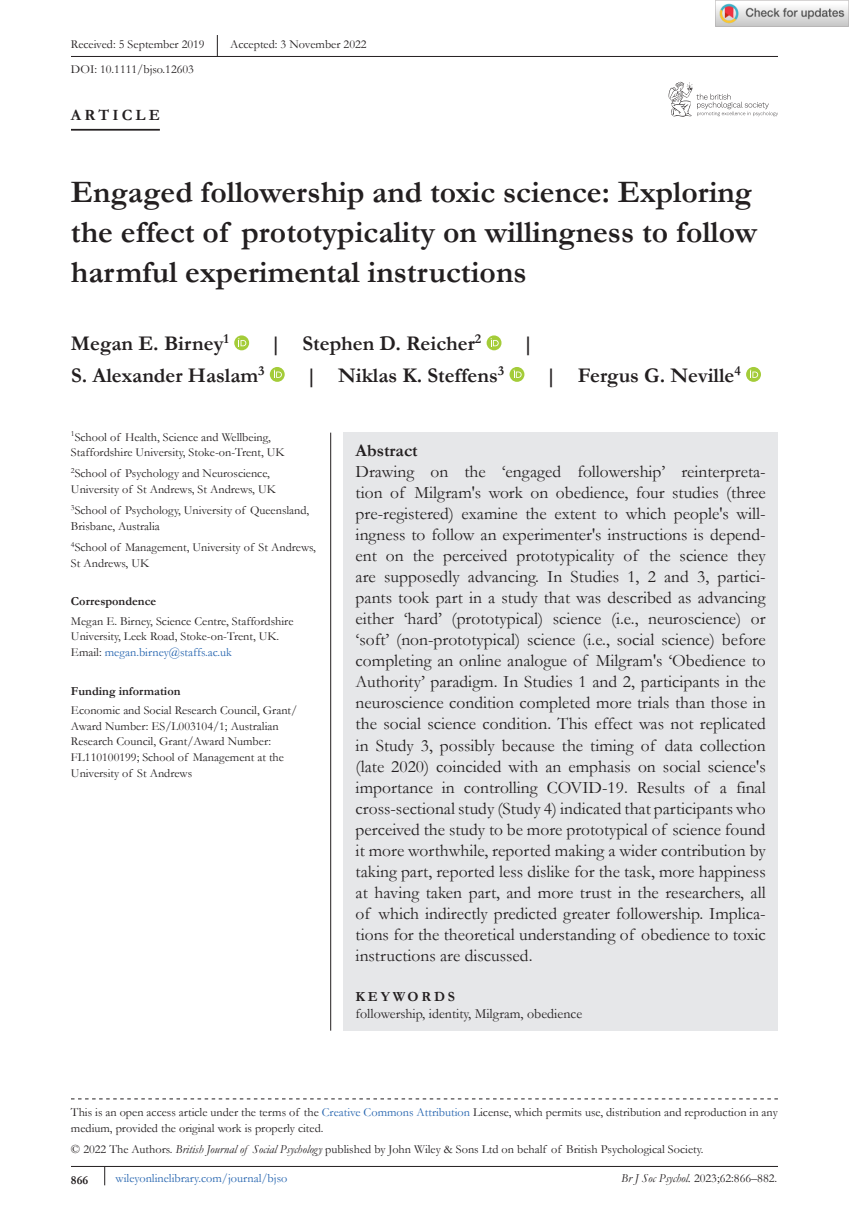
<style>
.page{position:relative;width:849px;height:1221px;background:#fff}
.page>*{position:absolute;margin:0;border:0;box-sizing:border-box;transform-origin:0 0}
.t1{font:700 31.5px/40.2px "Garamond";color:#231f20}
.t2{font:700 21px "Garamond";color:#231f20}
.t3{font:17.5px/21px "Garamond";color:#231f20;text-align:justify}
.t4{font:700 17.5px "Garamond";color:#231f20}
.t5{font:700 15.75px "Garamond";letter-spacing:.2em;color:#231f20}
.t6{font:14px "Garamond";color:#231f20}
.t7{font:700 14px "Garamond";letter-spacing:.2em;color:#231f20}
.t8{font:12.25px/15.8px "Garamond";color:#231f20}
.t9{font:700 12.25px "Garamond";color:#231f20}
.t10{font:12.25px "Garamond";color:#2564af}
.s1{color:#2564af}
.s2{font-style:italic}
</style>
<div class="page">
<div style="left:343px;top:432px;width:434px;height:598px;background:#e6e7e9"></div>
<hr style="left:71px;top:56px;width:706px;height:1px;background:#231f20">
<hr style="left:71px;top:129px;width:89px;height:2px;background:#231f20">
<svg style="left:234px;top:335px;width:15px;height:15px"></svg>
<svg style="left:238px;top:338px;width:8px;height:8px"></svg>
<svg style="left:486px;top:335px;width:15px;height:15px"></svg>
<svg style="left:490px;top:338px;width:8px;height:8px"></svg>
<div style="left:270px;top:367px;width:14px;height:15px;background:#a4cc39;border-radius:50%"></div>
<svg style="left:274px;top:369px;width:8px;height:9px"></svg>
<svg style="left:509px;top:367px;width:15px;height:15px"></svg>
<svg style="left:513px;top:369px;width:8px;height:9px"></svg>
<svg style="left:745px;top:367px;width:15px;height:15px"></svg>
<svg style="left:749px;top:369px;width:9px;height:9px"></svg>
<svg style="left:217px;top:35px;width:1px;height:21px"></svg>
<hr style="left:71px;top:1165px;width:706px;height:1px;background:#231f20">
<svg style="left:71px;top:1098px;width:706px;height:1px"></svg>
<svg style="left:668px;top:82px;width:109px;height:35px"></svg>
<svg style="left:104px;top:1166px;width:1px;height:19px"></svg>
<hr style="left:330px;top:432px;width:1px;height:598px;background:#231f20">
<img style="left:715px;top:0;width:133px;height:26px">
<p class="t8" style="left:71px;top:36px;width:135px">Received: 5 September 2019</p>
<p class="t8" style="left:230px;top:36px;width:138px">Accepted: 3 November 2022</p>
<p class="t8" style="left:71px;top:61px;width:124px">DOI: 10.1111/bjso.12603</p>
<p class="t5" style="left:71px;top:104px;width:90px">ARTICLE</p>
<h1 class="t1" style="left:71px;top:171px;width:687px">Engaged followership and toxic science: Exploring the effect of prototypicality on willingness to follow harmful experimental instructions</h1>
<p class="t2" style="left:71px;top:329px;width:159px">Megan E. Birney<sup>1</sup></p>
<p class="t2" style="left:270px;top:329px;width:213px">| Stephen D. Reicher<sup>2</sup></p>
<p class="t2" style="left:522px;top:329px;width:13px">|</p>
<p class="t2" style="left:71px;top:361px;width:195px">S. Alexander Haslam<sup>3</sup></p>
<p class="t2" style="left:305px;top:361px;width:200px">| Niklas K. Steffens<sup>3</sup></p>
<p class="t2" style="left:545px;top:361px;width:197px">| Fergus G. Neville<sup>4</sup></p>
<p class="t8" style="left:71px;top:428px;width:215px"><sup>1</sup>School of Health, Science and Wellbeing,<br>Staffordshire University, Stoke-on-Trent, UK</p>
<p class="t8" style="left:71px;top:465px;width:206px"><sup>2</sup>School of Psychology and Neuroscience,<br>University of St Andrews, St Andrews, UK</p>
<p class="t8" style="left:71px;top:502px;width:240px"><sup>3</sup>School of Psychology, University of Queensland,<br>Brisbane, Australia</p>
<p class="t8" style="left:71px;top:539px;width:246px"><sup>4</sup>School of Management, University of St Andrews,<br>St Andrews, UK</p>
<p class="t9" style="left:71px;top:593px;width:87px">Correspondence</p>
<p class="t8" style="left:71px;top:612px;width:224px">Megan E. Birney, Science Centre, Staffordshire<br>University, Leek Road, Stoke-on-Trent, UK.<br>Email: <span class="s1">megan.birney@staffs.ac.uk</span></p>
<p class="t9" style="left:71px;top:682px;width:111px">Funding information</p>
<p class="t8" style="left:71px;top:701px;width:228px">Economic and Social Research Council, Grant/ Award Number: ES/L003104/1; Australian Research Council, Grant/Award Number:<br>FL110100199; School of Management at the University of St Andrews</p>
<p class="t4" style="left:355px;top:439px;width:64px">Abstract</p>
<p class="t3" style="left:355px;top:461px;width:411px">Drawing on the ‘engaged followership’ reinterpreta&shy;tion of Milgram's work on obedience, four studies (three pre-registered) examine the extent to which people's will&shy;ingness to follow an experimenter's instructions is depend&shy;ent on the perceived prototypicality of the science they are supposedly advancing. In Studies 1, 2 and 3, partici&shy;pants took part in a study that was described as advancing either ‘hard’ (prototypical) science (i.e., neuroscience) or ‘soft’ (non-prototypical) science (i.e., social science) before completing an online analogue of Milgram's ‘Obedience to Authority’ paradigm. In Studies 1 and 2, participants in the neuroscience condition completed more trials than those in the social science condition. This effect was not replicated in Study 3, possibly because the timing of data collection (late 2020) coincided with an emphasis on social science's importance in controlling COVID-19. Results of a final cross-sectional study (Study 4) indicated that participants who perceived the study to be more prototypical of science found it more worthwhile, reported making a wider contribution by taking part, reported less dislike for the task, more happiness at having taken part, and more trust in the researchers, all of which indirectly predicted greater followership. Implica&shy;tions for the theoretical understanding of obedience to toxic instructions are discussed.</p>
<p class="t7" style="left:355px;top:986px;width:101px">KEYWORDS</p>
<p class="t6" style="left:355px;top:1004px;width:228px">followership, identity, Milgram, obedience</p>
<p class="t8" style="left:71px;top:1103px;width:708px">This is an open access article under the terms of the <span class="s1">Creative Commons Attribution</span> License, which permits use, distribution and reproduction in any medium, provided the original work is properly cited.</p>
<p class="t8" style="left:71px;top:1140px;width:633px">© 2022 The Authors. <span class="s2">British Journal of Social Psychology</span> published by John Wiley &amp; Sons Ltd on behalf of British Psychological Society.</p>
<p class="t9" style="left:71px;top:1171px;width:19px">866</p>
<p class="t10" style="left:116px;top:1169px;width:173px">wileyonlinelibrary.com/journal/bjso</p>
<p class="t8" style="left:621px;top:1169px;width:157px"><span class="s2">Br J Soc Psychol.</span> 2023;62:866–882.</p>
</div>
